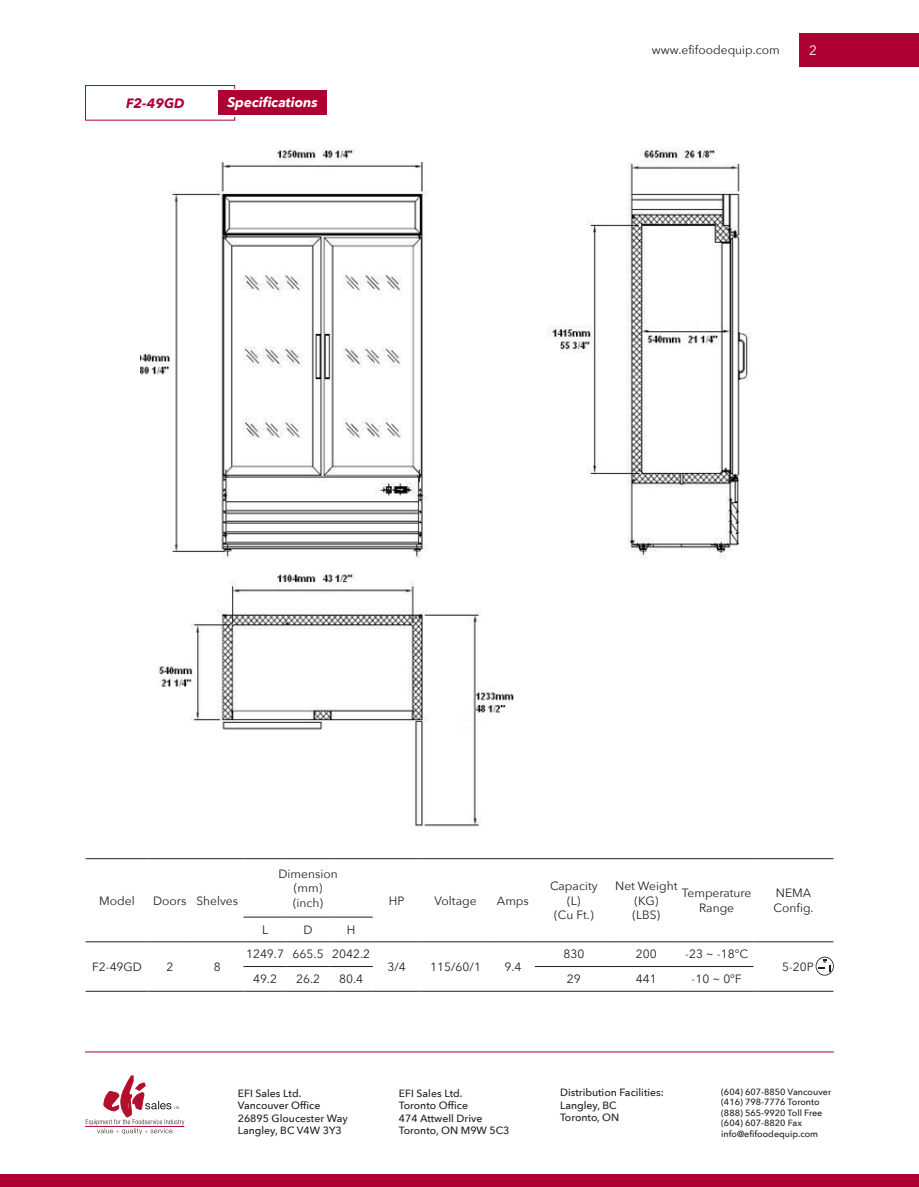
<style>
.page{position:relative;width:919px;height:1187px;background:#fff}
.page>*{position:absolute;margin:0;border:0;box-sizing:border-box;transform-origin:0 0}
.t1{font:italic 700 13.5px "Avenir Next";color:#fff}
.t2{font:italic 700 13.5px "Avenir Next";color:#ae0032}
.t3{font:13.5px "Avenir Next";color:#fff}
.t4{font:12px/14.4px "Avenir Next";color:#231f20;text-align:center}
.t5{font:500 10.5px "Avenir Next";color:#231f20}
.t6{font:500 9px "Avenir Next";color:#231f20}
</style>
<div class="page">
<div style="left:0;top:1174px;width:918px;height:12px;background:#ae0032"></div>
<hr style="left:85px;top:1051px;width:748px;height:1px;background:#ae0032">
<div style="left:799px;top:33px;width:119px;height:34px;background:#ae0032"></div>
<div style="left:85px;top:85px;width:150px;height:36px;border:1px solid #ae0032"></div>
<div style="left:87px;top:89px;width:162px;height:27px;background:#fff"></div>
<div style="left:218px;top:91px;width:109px;height:24px;background:#ae0032"></div>
<img style="left:140px;top:148px;width:611px;height:679px">
<hr style="left:86px;top:858px;width:63px;height:1px;background:#231f20">
<hr style="left:149px;top:858px;width:42px;height:1px;background:#231f20">
<hr style="left:191px;top:858px;width:52px;height:1px;background:#231f20">
<hr style="left:243px;top:858px;width:43px;height:1px;background:#231f20">
<hr style="left:286px;top:858px;width:43px;height:1px;background:#231f20">
<hr style="left:329px;top:858px;width:44px;height:1px;background:#231f20">
<hr style="left:373px;top:858px;width:47px;height:1px;background:#231f20">
<hr style="left:420px;top:858px;width:71px;height:1px;background:#231f20">
<hr style="left:491px;top:858px;width:44px;height:1px;background:#231f20">
<hr style="left:535px;top:858px;width:78px;height:1px;background:#231f20">
<hr style="left:613px;top:858px;width:66px;height:1px;background:#231f20">
<hr style="left:679px;top:858px;width:74px;height:1px;background:#231f20">
<hr style="left:753px;top:858px;width:80px;height:1px;background:#231f20">
<hr style="left:243px;top:916px;width:43px;height:1px;background:#231f20">
<hr style="left:286px;top:916px;width:43px;height:1px;background:#231f20">
<hr style="left:329px;top:916px;width:44px;height:1px;background:#231f20">
<hr style="left:86px;top:941px;width:63px;height:1px;background:#231f20">
<hr style="left:149px;top:941px;width:42px;height:1px;background:#231f20">
<hr style="left:191px;top:941px;width:52px;height:1px;background:#231f20">
<hr style="left:243px;top:941px;width:43px;height:1px;background:#231f20">
<hr style="left:286px;top:941px;width:43px;height:1px;background:#231f20">
<hr style="left:329px;top:941px;width:44px;height:1px;background:#231f20">
<hr style="left:373px;top:941px;width:47px;height:1px;background:#231f20">
<hr style="left:420px;top:941px;width:71px;height:1px;background:#231f20">
<hr style="left:491px;top:941px;width:44px;height:1px;background:#231f20">
<hr style="left:535px;top:941px;width:78px;height:1px;background:#231f20">
<hr style="left:613px;top:941px;width:66px;height:1px;background:#231f20">
<hr style="left:679px;top:941px;width:74px;height:1px;background:#231f20">
<hr style="left:753px;top:941px;width:80px;height:1px;background:#231f20">
<hr style="left:243px;top:966px;width:43px;height:1px;background:#231f20">
<hr style="left:286px;top:966px;width:43px;height:1px;background:#231f20">
<hr style="left:329px;top:966px;width:44px;height:1px;background:#231f20">
<hr style="left:535px;top:966px;width:78px;height:1px;background:#231f20">
<hr style="left:613px;top:966px;width:66px;height:1px;background:#231f20">
<hr style="left:679px;top:966px;width:74px;height:1px;background:#231f20">
<hr style="left:86px;top:990px;width:63px;height:1px;background:#231f20">
<hr style="left:149px;top:990px;width:42px;height:1px;background:#231f20">
<hr style="left:191px;top:990px;width:52px;height:1px;background:#231f20">
<hr style="left:243px;top:990px;width:43px;height:1px;background:#231f20">
<hr style="left:286px;top:990px;width:43px;height:1px;background:#231f20">
<hr style="left:329px;top:990px;width:44px;height:1px;background:#231f20">
<hr style="left:373px;top:990px;width:47px;height:1px;background:#231f20">
<hr style="left:420px;top:990px;width:71px;height:1px;background:#231f20">
<hr style="left:491px;top:990px;width:44px;height:1px;background:#231f20">
<hr style="left:535px;top:990px;width:78px;height:1px;background:#231f20">
<hr style="left:613px;top:990px;width:66px;height:1px;background:#231f20">
<hr style="left:679px;top:990px;width:74px;height:1px;background:#231f20">
<hr style="left:753px;top:990px;width:80px;height:1px;background:#231f20">
<svg style="left:815px;top:956px;width:18px;height:19px"></svg>
<hr style="left:85px;top:1126px;width:99px;height:1px;background:#b20f2e">
<svg style="left:86px;top:1075px;width:98px;height:59px"></svg>
<p class="t2" style="left:126px;top:91px;width:60px">F2-49GD</p>
<p class="t1" style="left:227px;top:91px;width:92px">Specifications</p>
<p class="t4" style="left:652px;top:42px;width:129px">www.efifoodequip.com</p>
<p class="t3" style="left:809px;top:38px;width:9px">2</p>
<p class="t4" style="left:99px;top:892px;width:37px">Model</p>
<p class="t4" style="left:153px;top:892px;width:35px">Doors</p>
<p class="t4" style="left:196px;top:892px;width:43px">Shelves</p>
<p class="t4" style="left:92px;top:958px;width:51px">F2-49GD</p>
<p class="t4" style="left:166px;top:958px;width:8px">2</p>
<p class="t4" style="left:214px;top:958px;width:8px">8</p>
<p class="t4" style="left:278px;top:865px;width:61px">Dimension (mm) (inch)</p>
<p class="t4" style="left:262px;top:921px;width:8px">L</p>
<p class="t4" style="left:303px;top:921px;width:11px">D</p>
<p class="t4" style="left:347px;top:921px;width:10px">H</p>
<p class="t4" style="left:246px;top:946px;width:39px">1249.7</p>
<p class="t4" style="left:292px;top:946px;width:32px">665.5</p>
<p class="t4" style="left:332px;top:946px;width:39px">2042.2</p>
<p class="t4" style="left:389px;top:892px;width:17px">HP</p>
<p class="t4" style="left:434px;top:892px;width:43px">Voltage</p>
<p class="t4" style="left:497px;top:892px;width:33px">Amps</p>
<p class="t4" style="left:387px;top:958px;width:20px">3/4</p>
<p class="t4" style="left:430px;top:958px;width:52px">115/60/1</p>
<p class="t4" style="left:504px;top:958px;width:19px">9.4</p>
<p class="t4" style="left:550px;top:878px;width:49px">Capacity (L)<br>(Cu Ft.)</p>
<p class="t4" style="left:615px;top:878px;width:64px">Net Weight (KG)<br>(LBS)</p>
<p class="t4" style="left:682px;top:885px;width:71px">Temperature<br>Range</p>
<p class="t4" style="left:773px;top:885px;width:42px;text-align:left">NEMA<br>Config.</p>
<p class="t4" style="left:563px;top:946px;width:22px">830</p>
<p class="t4" style="left:636px;top:946px;width:22px">200</p>
<p class="t4" style="left:685px;top:946px;width:64px">-23 ~ -18℃</p>
<p class="t4" style="left:782px;top:958px;width:33px">5-20P</p>
<p class="t4" style="left:253px;top:971px;width:25px">49.2</p>
<p class="t4" style="left:296px;top:971px;width:25px">26.2</p>
<p class="t4" style="left:339px;top:971px;width:25px">80.4</p>
<p class="t4" style="left:567px;top:971px;width:15px">29</p>
<p class="t4" style="left:636px;top:971px;width:22px">441</p>
<p class="t4" style="left:691px;top:971px;width:52px">-10 ~ 0℉</p>
<p class="t5" style="left:238px;top:1083px;width:65px">EFI Sales Ltd.</p>
<p class="t5" style="left:238px;top:1096px;width:84px">Vancouver Office</p>
<p class="t5" style="left:238px;top:1108px;width:111px">26895 Gloucester Way</p>
<p class="t5" style="left:238px;top:1121px;width:106px">Langley, BC V4W 3Y3</p>
<p class="t5" style="left:399px;top:1083px;width:65px">EFI Sales Ltd.</p>
<p class="t5" style="left:399px;top:1096px;width:71px">Toronto Office</p>
<p class="t5" style="left:399px;top:1108px;width:85px">474 Attwell Drive</p>
<p class="t5" style="left:399px;top:1121px;width:112px">Toronto, ON M9W 5C3</p>
<p class="t5" style="left:560px;top:1083px;width:105px">Distribution Facilities:</p>
<p class="t5" style="left:560px;top:1096px;width:58px">Langley, BC</p>
<p class="t5" style="left:560px;top:1108px;width:61px">Toronto, ON</p>
<p class="t6" style="left:721px;top:1083px;width:112px">(604) 607-8850 Vancouver</p>
<p class="t6" style="left:721px;top:1094px;width:100px">(416) 798-7776 Toronto</p>
<p class="t6" style="left:721px;top:1104px;width:103px">(888) 565-9920 Toll Free</p>
<p class="t6" style="left:721px;top:1115px;width:82px">(604) 607-8820 Fax</p>
<p class="t6" style="left:721px;top:1125px;width:99px">info@efifoodequip.com</p>
</div>
